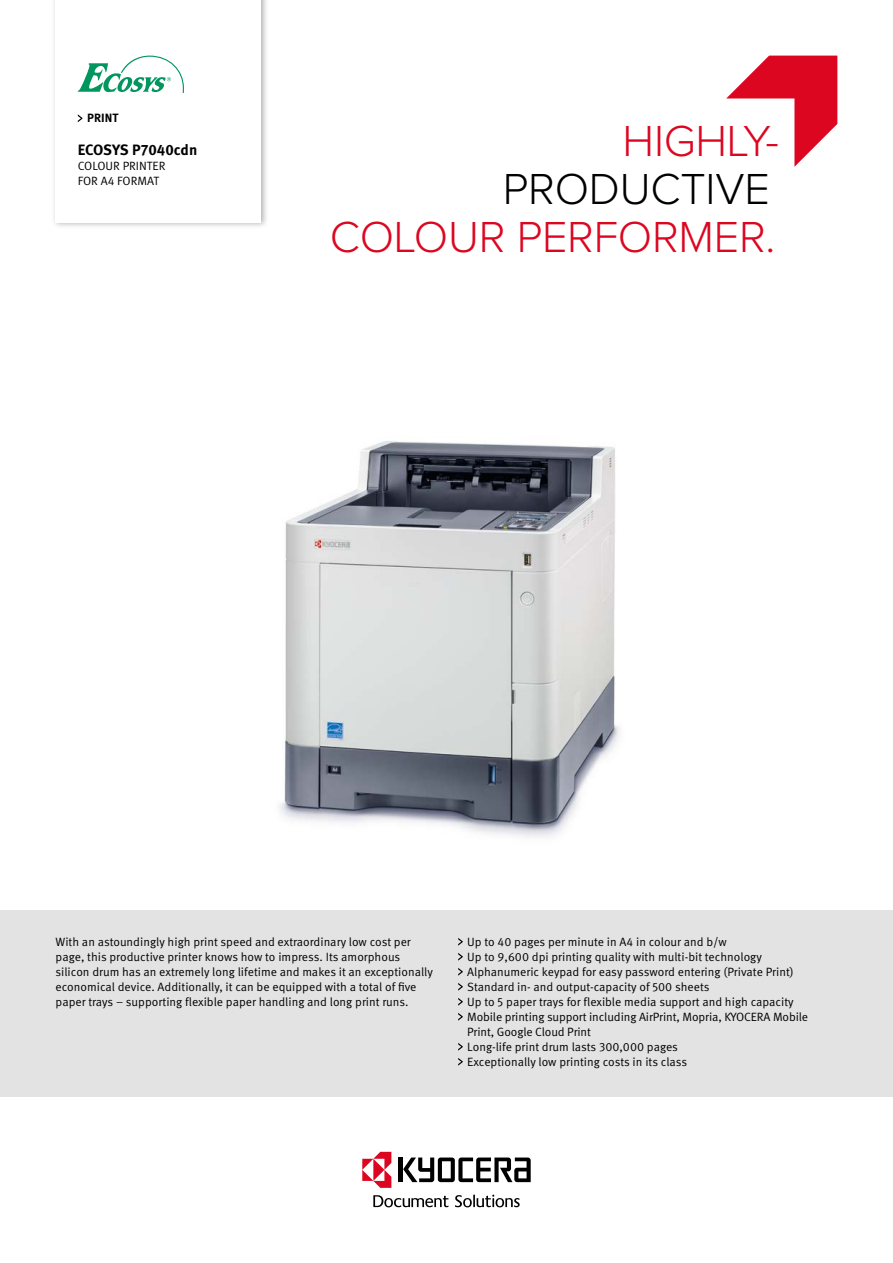
<style>
.page{position:relative;width:893px;height:1263px;background:#fff}
.page>*{position:absolute;margin:0;border:0;box-sizing:border-box;transform-origin:0 0}
.t1{font:300 45px "Proxima Nova";letter-spacing:-.005em;color:#dc0621}
.t2{font:300 45px "Proxima Nova";letter-spacing:-.005em;color:#000}
.t3{font:700 15px "Meta Pro";letter-spacing:-.005em;color:#000}
.t4{font:12px/15px "Meta Pro Norm";color:#000}
.t5{font:700 12px "Meta Pro";color:#000}
</style>
<div class="page">
<img style="left:279px;top:441px;width:341px;height:396px">
<div style="left:0;top:910px;width:893px;height:186px;background:#e3e3e3"></div>
<div style="left:51px;top:0;width:217px;height:229px;background:#000;opacity:.3"></div>
<div style="left:56px;top:0;width:205px;height:223px;background:#fff"></div>
<hr style="left:399px;top:1157px;width:4px;height:25px;background:#000">
<svg style="left:403px;top:1157px;width:128px;height:25px"></svg>
<svg style="left:362px;top:1152px;width:29px;height:36px"></svg>
<svg style="left:455px;top:1195px;width:65px;height:12px"></svg>
<svg style="left:373px;top:1195px;width:75px;height:12px"></svg>
<svg style="left:78px;top:56px;width:106px;height:37px"></svg>
<svg style="left:726px;top:56px;width:111px;height:111px"></svg>
<svg style="left:458px;top:938px;width:5px;height:8px"></svg>
<svg style="left:458px;top:953px;width:5px;height:8px"></svg>
<svg style="left:458px;top:968px;width:5px;height:8px"></svg>
<svg style="left:458px;top:983px;width:5px;height:8px"></svg>
<svg style="left:458px;top:998px;width:5px;height:8px"></svg>
<svg style="left:458px;top:1013px;width:5px;height:8px"></svg>
<svg style="left:458px;top:1043px;width:5px;height:8px"></svg>
<svg style="left:458px;top:1058px;width:5px;height:8px"></svg>
<svg style="left:78px;top:114px;width:4px;height:8px"></svg>
<p class="t5" style="left:87px;top:109px;width:33px">PRINT</p>
<p class="t3" style="left:78px;top:138px;width:121px">ECOSYS P7040cdn</p>
<p class="t4" style="left:78px;top:158px;width:89px">COLOUR PRINTER<br>FOR A4 FORMAT</p>
<h1 class="t1" style="left:623px;top:121px;width:158px">HIGHLY-</h1>
<h1 class="t2" style="left:503px;top:169px;width:268px">PRODUCTIVE</h1>
<h1 class="t1" style="left:330px;top:217px;width:447px">COLOUR PERFORMER.</h1>
<p class="t4" style="left:56px;top:933px;width:379px">With an astoundingly high print speed and extraordinary low cost per page, this productive printer knows how to impress. Its amorphous silicon drum has an extremely long lifetime and makes it an exceptionally economical device. Additionally, it can be equipped with a total of five paper trays – supporting flexible paper handling and long print runs.</p>
<p class="t4" style="left:467px;top:933px;width:343px">Up to 40 pages per minute in A4 in colour and b/w<br>Up to 9,600 dpi printing quality with multi-bit technology Alphanumeric keypad for easy password entering (Private Print)<br>Standard in- and output-capacity of 500 sheets<br>Up to 5 paper trays for flexible media support and high capacity Mobile printing support including AirPrint, Mopria, KYOCERA Mobile Print, Google Cloud Print<br>Long-life print drum lasts 300,000 pages<br>Exceptionally low printing costs in its class</p>
</div>
